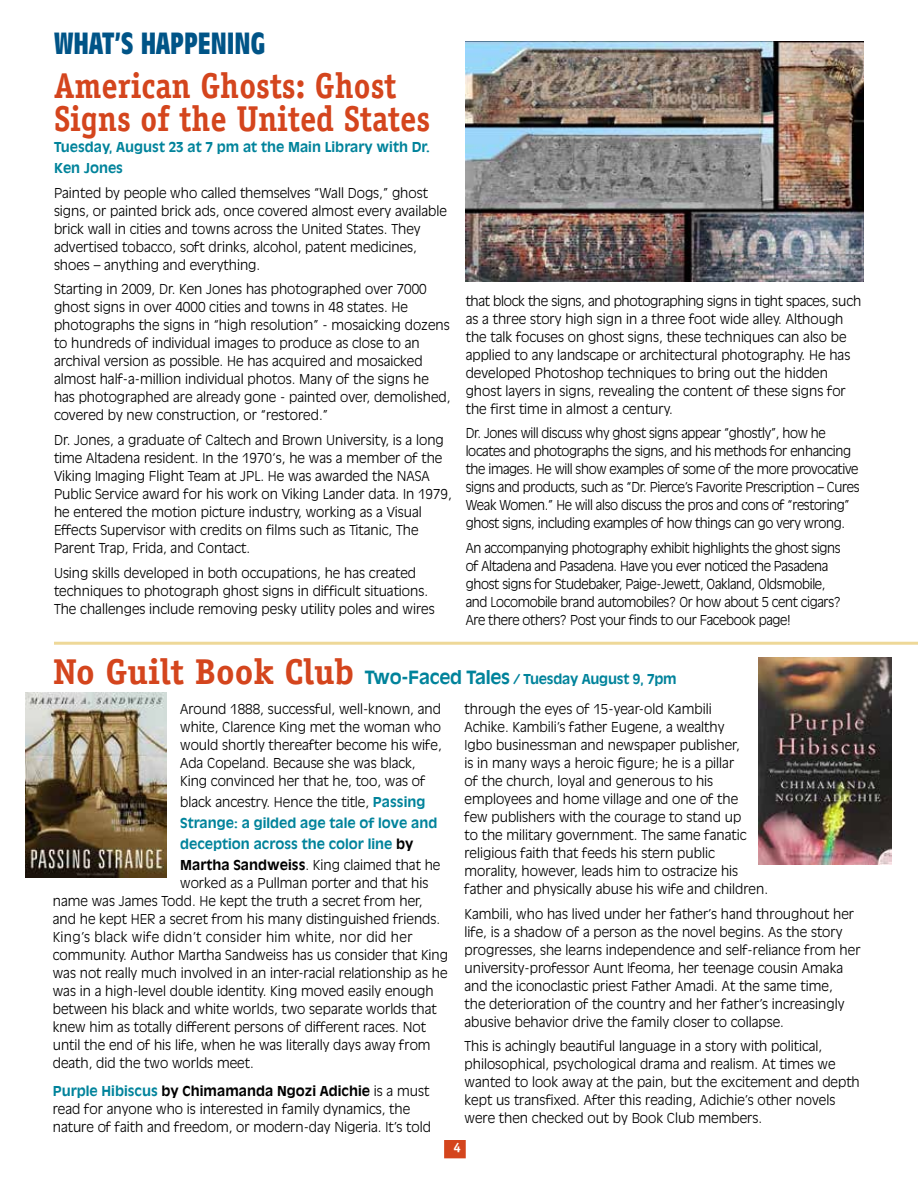
<style>
.page{position:relative;width:918px;height:1188px;background:#fff}
.page>*{position:absolute;margin:0;border:0;box-sizing:border-box;transform-origin:0 0}
.t1{font:700 36px/33px "Officina Serif Std";color:#d4451d;scale:.9 1}
.t2{font:700 condensed 30px "Antique Olive Std";color:#005487}
.t3{font:300 13.5px/18px "Antique Olive";color:#000}
.t4{font:300 13.5px/18px "Antique Olive";letter-spacing:-.025em;color:#000}
.t5{font:700 13.5px/21px "Antique Olive";color:#00839b}
.t6{font:700 13.5px "Officina Serif Std";color:#fff}
.s1{font-family:"Officina Serif Std";font-size:36px;color:#d4451d}
.s2{font-size:18px}
.s3{font-weight:300;color:#000}
.s4{color:#000}
.s5{font-weight:700;color:#00839b}
.s6{font-weight:700}
</style>
<div class="page">
<div style="left:444px;top:1140px;width:22px;height:18px;background:#d4451d;border:2px solid #d4451d"></div>
<img style="left:466px;top:41px;width:398px;height:241px">
<hr style="left:54px;top:642px;width:864px;height:3px;background:#eed898">
<img style="left:26px;top:692px;width:141px;height:186px">
<img style="left:759px;top:658px;width:132px;height:207px">
<h2 class="t2" style="left:54px;top:27px;width:213px">WHAT’S HAPPENING</h2>
<h1 class="t1" style="left:54px;top:69px;width:419px">American Ghosts: Ghost<br>Signs of the United States</h1>
<p class="t5" style="left:54px;top:136px;width:378px">Tuesday, August 23 at 7 pm at the Main Library with Dr.<br>Ken Jones</p>
<p class="t3" style="left:54px;top:183px;width:394px">Painted by people who called themselves “Wall Dogs,” ghost signs, or painted brick ads, once covered almost every available brick wall in cities and towns across the United States. They advertised tobacco, soft drinks, alcohol, patent medicines, shoes – anything and everything.</p>
<p class="t3" style="left:54px;top:280px;width:398px">Starting in 2009, Dr. Ken Jones has photographed over 7000 ghost signs in over 4000 cities and towns in 48 states. He photographs the signs in “high resolution” - mosaicking dozens to hundreds of individual images to produce as close to an archival version as possible. He has acquired and mosaicked almost half-a-million individual photos. Many of the signs he has photographed are already gone - painted over, demolished, covered by new construction, or “restored.”</p>
<p class="t3" style="left:54px;top:431px;width:399px">Dr. Jones, a graduate of Caltech and Brown University, is a long time Altadena resident. In the 1970‘s, he was a member of the Viking Imaging Flight Team at JPL. He was awarded the NASA Public Service award for his work on Viking Lander data. In 1979, he entered the motion picture industry, working as a Visual Effects Supervisor with credits on films such as Titanic, The Parent Trap, Frida, and Contact.</p>
<p class="t3" style="left:54px;top:563px;width:382px">Using skills developed in both occupations, he has created techniques to photograph ghost signs in difficult situations.<br>The challenges include removing pesky utility poles and wires</p>
<p class="t3" style="left:466px;top:291px;width:397px">that block the signs, and photographing signs in tight spaces, such as a three story high sign in a three foot wide alley. Although the talk focuses on ghost signs, these techniques can also be applied to any landscape or architectural photography. He has developed Photoshop techniques to bring out the hidden ghost layers in signs, revealing the content of these signs for the first time in almost a century.</p>
<p class="t4" style="left:466px;top:424px;width:395px">Dr. Jones will discuss why ghost signs appear “ghostly”, how he locates and photographs the signs, and his methods for enhancing the images. He will show examples of some of the more provocative signs and products, such as “Dr. Pierce’s Favorite Prescription – Cures Weak Women.” He will also discuss the pros and cons of “restoring” ghost signs, including examples of how things can go very wrong.</p>
<p class="t4" style="left:466px;top:539px;width:377px">An accompanying photography exhibit highlights the ghost signs of Altadena and Pasadena. Have you ever noticed the Pasadena ghost signs for Studebaker, Paige-Jewett, Oakland, Oldsmobile, and Locomobile brand automobiles? Or how about 5 cent cigars?<br>Are there others? Post your finds to our Facebook page!</p>
<p class="t5" style="left:53px;top:668px;width:625px"><span class="s1">No Guilt Book Club</span> <span class="s2">Two-Faced Tales</span> / Tuesday August 9, 7pm</p>
<p class="t3" style="left:180px;top:699px;width:263px">Around 1888, successful, well-known, and white, Clarence King met the woman who would shortly thereafter become his wife, Ada Copeland. Because she was black, King convinced her that he, too, was of</p>
<p class="t5" style="left:180px;top:791px;width:262px"><span class="s3">black ancestry. Hence the title,</span> Passing Strange: a gilded age tale of love and deception across the color line <span class="s4">by Martha Sandweiss</span><span class="s3">. King claimed that he</span></p>
<p class="t3" style="left:53px;top:873px;width:397px;text-indent:127px">worked as a Pullman porter and that his name was James Todd. He kept the truth a secret from her, and he kept HER a secret from his many distinguished friends.<br>King’s black wife didn’t consider him white, nor did her community. Author Martha Sandweiss has us consider that King was not really much involved in an inter-racial relationship as he was in a high-level double identity. King moved easily enough between his black and white worlds, two separate worlds that knew him as totally different persons of different races. Not until the end of his life, when he was literally days away from death, did the two worlds meet.</p>
<p class="t3" style="left:53px;top:1081px;width:380px"><span class="s5">Purple Hibiscus</span> <span class="s6">by Chimamanda Ngozi Adichie</span> is a must read for anyone who is interested in family dynamics, the nature of faith and freedom, or modern-day Nigeria. It’s told</p>
<p class="t3" style="left:465px;top:699px;width:305px">through the eyes of 15-year-old Kambili<br>Achike. Kambili’s father Eugene, a wealthy<br>Igbo businessman and newspaper publisher,<br>is in many ways a heroic figure; he is a pillar<br>of the church, loyal and generous to his employees and home village and one of the<br>few publishers with the courage to stand up<br>to the military government. The same fanatic religious faith that feeds his stern public morality, however, leads him to ostracize his father and physically abuse his wife and children.</p>
<p class="t3" style="left:465px;top:904px;width:398px">Kambili, who has lived under her father’s hand throughout her life, is a shadow of a person as the novel begins. As the story progresses, she learns independence and self-reliance from her university-professor Aunt Ifeoma, her teenage cousin Amaka and the iconoclastic priest Father Amadi. At the same time,<br>the deterioration of the country and her father’s increasingly abusive behavior drive the family closer to collapse.</p>
<p class="t3" style="left:465px;top:1037px;width:397px">This is achingly beautiful language in a story with political, philosophical, psychological drama and realism. At times we wanted to look away at the pain, but the excitement and depth kept us transfixed. After this reading, Adichie’s other novels were then checked out by Book Club members.</p>
<p class="t6" style="left:453px;top:1139px;width:9px">4</p>
</div>
